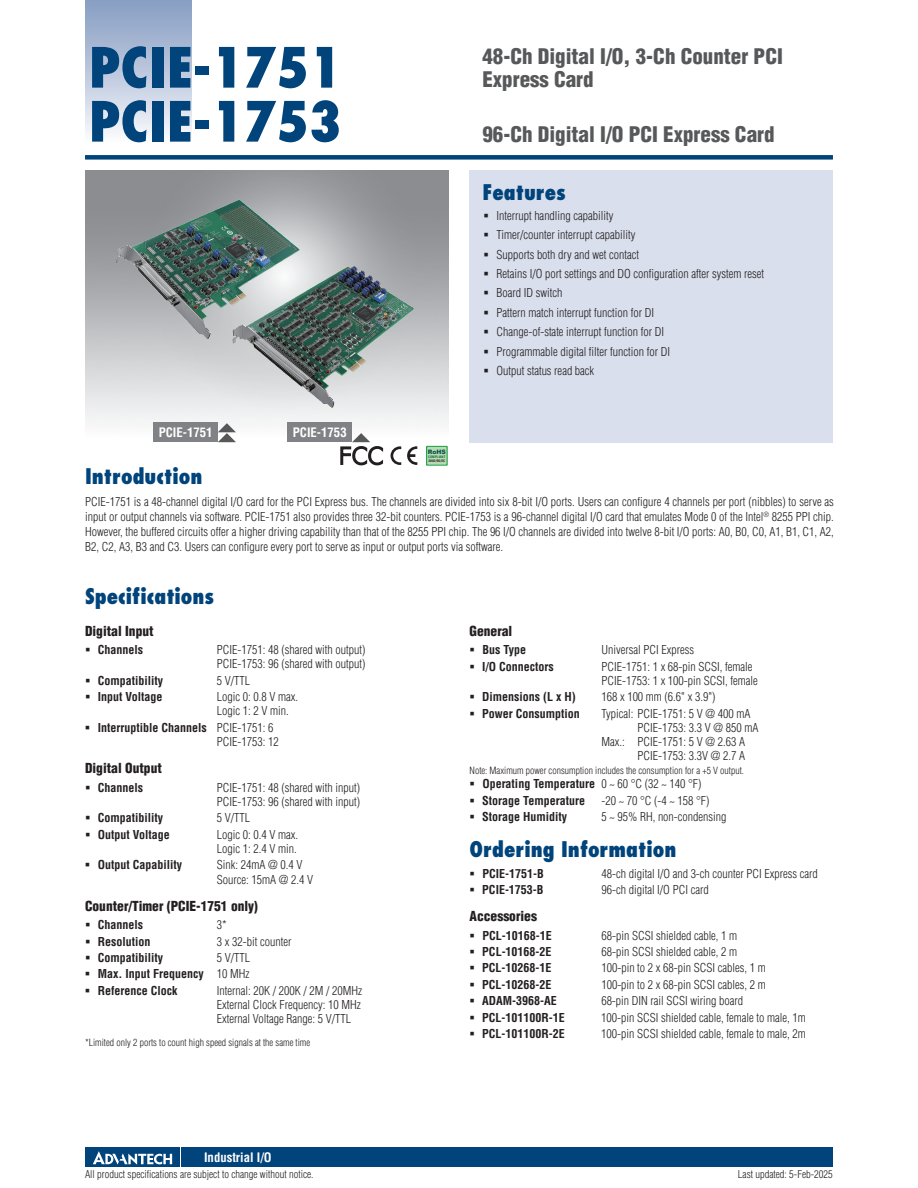
<style>
.page{position:relative;width:918px;height:1188px;background:#fff}
.page>*{position:absolute;margin:0;border:0;box-sizing:border-box;transform-origin:0 0}
.t1{font:800 condensed 54px/54px "Futura";color:#00447b}
.t2{font:900 condensed 21px/22.5px "Helvetica";color:#57585a}
.t3{font:800 condensed 21px "Futura";color:#00447b}
.t4{font:900 condensed 13.5px "Helvetica";color:#231f20}
.t5{font:700 condensed 12.75px "Helvetica";color:#fff}
.t6{font:300 condensed 12px/14.2px "Helvetica";color:#231f20}
.t7{font:700 condensed 12px/16.4px "Helvetica";color:#231f20;text-align:justify}
.t8{font:300 condensed 10.5px "Helvetica";color:#231f20}
.t9{font:300 condensed 9.75px "Helvetica";color:#231f20}
.t10{font:900 6px "Arial";color:#0c5447}
.t11{font:700 condensed 3.3px "Helvetica";color:#231f20;scale:1.11 1}
.t12{font:700 condensed 3.3px "Helvetica";color:#0c6a39;scale:1.05 1}
.s1{font-weight:700}
.s2{font-weight:300}
</style>
<div class="page">
<div style="left:85px;top:155px;width:748px;height:5px;background:#00447b"></div>
<div style="left:85px;top:0;width:106px;height:143px;background:linear-gradient(to bottom,#849bc1,#f9fafc)"></div>
<div style="left:182px;top:1147px;width:651px;height:20px;background:#00447b"></div>
<div style="left:85px;top:1147px;width:95px;height:20px;background:#00447b"></div>
<svg style="left:93px;top:1151px;width:79px;height:14px"></svg>
<div style="left:470px;top:170px;width:363px;height:272px;background:#d9dfec"></div>
<div style="left:154px;top:423px;width:64px;height:19px;background:#808285"></div>
<div style="left:288px;top:423px;width:64px;height:19px;background:#808285"></div>
<svg style="left:218px;top:423px;width:18px;height:19px"></svg>
<svg style="left:426px;top:446px;width:22px;height:20px"></svg>
<div style="left:427px;top:447px;width:20px;height:18px;background:#b8dbb4"></div>
<svg style="left:391px;top:446px;width:10px;height:19px"></svg>
<svg style="left:407px;top:446px;width:10px;height:19px"></svg>
<svg style="left:340px;top:433px;width:43px;height:33px"></svg>
<img style="left:100px;top:195px;width:332px;height:217px">
<h1 class="t1" style="left:89px;top:40px;width:254px">PCIE-1751<br>PCIE-1753</h1>
<h2 class="t2" style="left:482px;top:45px;width:302px">48-Ch Digital I/O, 3-Ch Counter PCI<br>Express Card</h2>
<h2 class="t2" style="left:482px;top:123px;width:294px">96-Ch Digital I/O PCI Express Card</h2>
<h2 class="t3" style="left:482px;top:179px;width:85px">Features</h2>
<p class="t5" style="left:159px;top:424px;width:55px">PCIE-1751</p>
<p class="t5" style="left:293px;top:424px;width:55px">PCIE-1753</p>
<p class="t10" style="left:428px;top:447px;width:19px">RoHS</p>
<p class="t12" style="left:428px;top:455px;width:18px">COMPLIANT</p>
<p class="t11" style="left:428px;top:459px;width:17px">2002/95/EC</p>
<p class="t6" style="left:496px;top:206px;width:269px;line-height:19.4px">Interrupt handling capability<br>Timer/counter interrupt capability<br>Supports both dry and wet contact<br>Retains I/O port settings and DO configuration after system reset Board ID switch<br>Pattern match interrupt function for DI<br>Change-of-state interrupt function for DI<br>Programmable digital filter function for DI<br>Output status read back</p>
<h2 class="t3" style="left:85px;top:463px;width:119px">Introduction</h2>
<p class="t6" style="left:85px;top:494px;width:750px;line-height:15px;text-align:justify">PCIE-1751 is a 48-channel digital I/O card for the PCI Express bus. The channels are divided into six 8-bit I/O ports. Users can configure 4 channels per port (nibbles) to serve as input or output channels via software. PCIE-1751 also provides three 32-bit counters. PCIE-1753 is a 96-channel digital I/O card that emulates Mode 0 of the Intel<sup>®</sup> 8255 PPI chip.<br>However, the buffered circuits offer a higher driving capability than that of the 8255 PPI chip. The 96 I/O channels are divided into twelve 8-bit I/O ports: A0, B0, C0, A1, B1, C1, A2, B2, C2, A3, B3 and C3. Users can configure every port to serve as input or output ports via software.</p>
<h2 class="t3" style="left:85px;top:583px;width:131px">Specifications</h2>
<p class="t4" style="left:85px;top:622px;width:70px">Digital Input</p>
<p class="t7" style="left:98px;top:642px;width:47px">Channels</p>
<p class="t6" style="left:217px;top:643px;width:150px">PCIE-1751: 48 (shared with output)<br>PCIE-1753: 96 (shared with output)</p>
<p class="t7" style="left:98px;top:672px;width:67px">Compatibility</p>
<p class="t6" style="left:217px;top:673px;width:35px">5 V/TTL</p>
<p class="t7" style="left:98px;top:689px;width:66px">Input Voltage</p>
<p class="t6" style="left:217px;top:690px;width:83px">Logic 0: 0.8 V max.<br>Logic 1: 2 V min.</p>
<p class="t6" style="left:217px;top:720px;width:63px;text-indent:-119px"><span class="s1">Interruptible Channels</span> PCIE-1751: 6<br>PCIE-1753: 12</p>
<p class="t4" style="left:85px;top:760px;width:78px">Digital Output</p>
<p class="t7" style="left:98px;top:779px;width:47px">Channels</p>
<p class="t6" style="left:217px;top:780px;width:145px">PCIE-1751: 48 (shared with input)<br>PCIE-1753: 96 (shared with input)</p>
<p class="t7" style="left:98px;top:810px;width:67px">Compatibility</p>
<p class="t6" style="left:217px;top:811px;width:35px">5 V/TTL</p>
<p class="t7" style="left:98px;top:826px;width:74px">Output Voltage</p>
<p class="t6" style="left:217px;top:827px;width:83px">Logic 0: 0.4 V max.<br>Logic 1: 2.4 V min.</p>
<p class="t7" style="left:98px;top:857px;width:86px">Output Capability</p>
<p class="t6" style="left:217px;top:858px;width:98px">Sink: 24mA @ 0.4 V<br>Source: 15mA @ 2.4 V</p>
<p class="t4" style="left:85px;top:897px;width:175px">Counter/Timer (PCIE-1751 only)</p>
<p class="t7" style="left:98px;top:917px;width:47px">Channels</p>
<p class="t6" style="left:217px;top:918px;width:11px">3*</p>
<p class="t7" style="left:98px;top:933px;width:54px">Resolution</p>
<p class="t6" style="left:217px;top:934px;width:76px">3 x 32-bit counter</p>
<p class="t7" style="left:98px;top:949px;width:67px">Compatibility</p>
<p class="t7" style="left:98px;top:949px;width:154px;text-indent:119px"><span class="s2">5 V/TTL </span>Max. Input Frequency <span class="s2">10 MHz </span>Reference Clock</p>
<p class="t6" style="left:217px;top:983px;width:147px;text-align:justify">Internal: 20K / 200K / 2M / 20MHz External Clock Frequency: 10 MHz External Voltage Range: 5 V/TTL</p>
<p class="t9" style="left:85px;top:1037px;width:227px">*Limited only 2 ports to count high speed signals at the same time</p>
<p class="t5" style="left:204px;top:1149px;width:69px">Industrial I/O</p>
<p class="t4" style="left:470px;top:622px;width:44px">General</p>
<p class="t7" style="left:482px;top:642px;width:45px">Bus Type</p>
<p class="t6" style="left:601px;top:643px;width:94px">Universal PCI Express</p>
<p class="t7" style="left:482px;top:658px;width:73px">I/O Connectors</p>
<p class="t6" style="left:601px;top:659px;width:158px">PCIE-1751: 1 x 68-pin SCSI, female<br>PCIE-1753: 1 x 100-pin SCSI, female</p>
<p class="t7" style="left:482px;top:689px;width:95px">Dimensions (L x H)</p>
<p class="t6" style="left:601px;top:690px;width:116px">168 x 100 mm (6.6" x 3.9")</p>
<p class="t7" style="left:482px;top:705px;width:99px">Power Consumption</p>
<p class="t6" style="left:601px;top:706px;width:151px">Typical: PCIE-1751: 5 V @ 400 mA</p>
<p class="t6" style="left:637px;top:720px;width:122px">PCIE-1753: 3.3 V @ 850 mA</p>
<p class="t6" style="left:601px;top:735px;width:145px">Max.: PCIE-1751: 5 V @ 2.63 A</p>
<p class="t6" style="left:637px;top:749px;width:109px">PCIE-1753: 3.3V @ 2.7 A</p>
<p class="t9" style="left:470px;top:764px;width:276px">Note: Maximum power consumption includes the consumption for a +5 V output.</p>
<p class="t7" style="left:482px;top:776px;width:221px">Operating Temperature <span class="s2">0 ~ 60 °C (32 ~ 140 °F)<br></span>Storage Temperature</p>
<p class="t6" style="left:601px;top:793px;width:110px">-20 ~ 70 °C (-4 ~ 158 °F)</p>
<p class="t7" style="left:482px;top:808px;width:87px">Storage Humidity</p>
<p class="t6" style="left:601px;top:809px;width:127px">5 ~ 95% RH, non-condensing</p>
<h2 class="t3" style="left:470px;top:836px;width:208px">Ordering Information</h2>
<p class="t7" style="left:482px;top:865px;width:63px">PCIE-1751-B</p>
<p class="t6" style="left:601px;top:866px;width:218px">48-ch digital I/O and 3-ch counter PCI Express card</p>
<p class="t7" style="left:482px;top:881px;width:63px">PCIE-1753-B</p>
<p class="t6" style="left:601px;top:883px;width:109px">96-ch digital I/O PCI card</p>
<p class="t4" style="left:470px;top:908px;width:69px">Accessories</p>
<p class="t7" style="left:482px;top:927px;width:71px">PCL-10168-1E</p>
<p class="t6" style="left:601px;top:928px;width:137px">68-pin SCSI shielded cable, 1 m</p>
<p class="t7" style="left:482px;top:943px;width:71px">PCL-10168-2E</p>
<p class="t6" style="left:601px;top:945px;width:137px">68-pin SCSI shielded cable, 2 m</p>
<p class="t7" style="left:482px;top:960px;width:71px">PCL-10268-1E</p>
<p class="t6" style="left:601px;top:961px;width:166px">100-pin to 2 x 68-pin SCSI cables, 1 m</p>
<p class="t7" style="left:482px;top:976px;width:71px">PCL-10268-2E</p>
<p class="t6" style="left:601px;top:977px;width:166px">100-pin to 2 x 68-pin SCSI cables, 2 m</p>
<p class="t7" style="left:482px;top:993px;width:76px">ADAM-3968-AE</p>
<p class="t6" style="left:601px;top:994px;width:143px">68-pin DIN rail SCSI wiring board</p>
<p class="t7" style="left:482px;top:1009px;width:84px">PCL-101100R-1E</p>
<p class="t6" style="left:601px;top:1010px;width:206px">100-pin SCSI shielded cable, female to male, 1m</p>
<p class="t7" style="left:482px;top:1025px;width:84px">PCL-101100R-2E</p>
<p class="t6" style="left:601px;top:1026px;width:206px">100-pin SCSI shielded cable, female to male, 2m</p>
<p class="t8" style="left:85px;top:1167px;width:230px">All product specifications are subject to change without notice.</p>
<p class="t8" style="left:738px;top:1167px;width:97px">Last updated: 5-Feb-2025</p>
</div>
